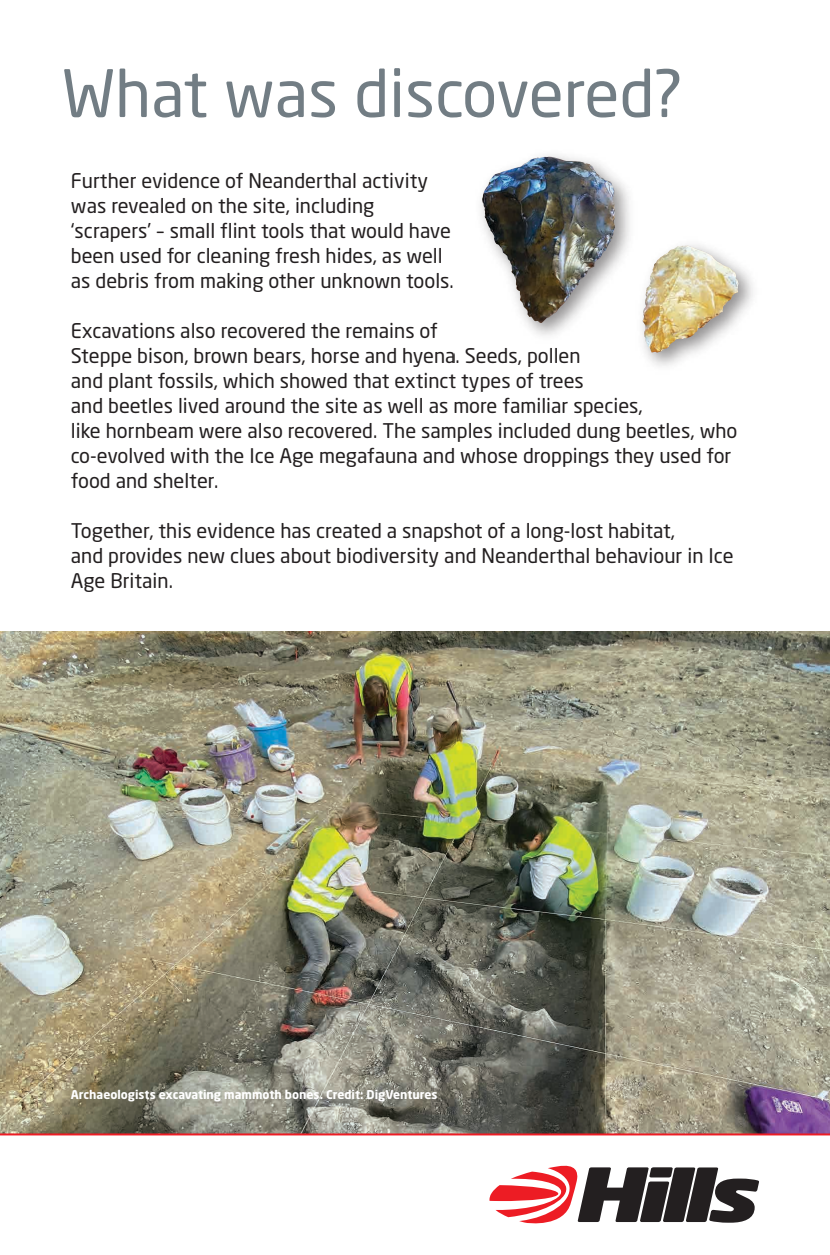
<style>
.page{position:relative;width:830px;height:1255px;background:#fff}
.page>*{position:absolute;margin:0;border:0;box-sizing:border-box;transform-origin:0 0}
.t1{font:64.5px "Neo Sans";color:#727d84}
.t2{font:20px/25px "Neo Sans";color:#231f20}
.t3{font:700 12px "Neo Sans";color:#fff}
</style>
<div class="page">
<img style="left:0;top:631px;width:829px;height:502px">
<hr style="left:0;top:1133px;width:829px;height:2px;background:#ed1c24">
<svg style="left:489px;top:1165px;width:269px;height:59px"></svg>
<img style="left:480px;top:155px;width:150px;height:181px">
<img style="left:482px;top:157px;width:131px;height:167px">
<img style="left:622px;top:223px;width:131px;height:143px">
<img style="left:642px;top:245px;width:96px;height:108px">
<h1 class="t1" style="left:62px;top:54px;width:622px">What was discovered?</h1>
<p class="t2" style="left:71px;top:168px;width:384px">Further evidence of Neanderthal activity was revealed on the site, including ‘scrapers’ – small flint tools that would have been used for cleaning fresh hides, as well as debris from making other unknown tools.</p>
<p class="t2" style="left:71px;top:318px;width:667px">Excavations also recovered the remains of<br>Steppe bison, brown bears, horse and hyena. Seeds, pollen<br>and plant fossils, which showed that extinct types of trees<br>and beetles lived around the site as well as more familiar species,<br>like hornbeam were also recovered. The samples included dung beetles, who co-evolved with the Ice Age megafauna and whose droppings they used for food and shelter.</p>
<p class="t2" style="left:71px;top:518px;width:664px">Together, this evidence has created a snapshot of a long-lost habitat,<br>and provides new clues about biodiversity and Neanderthal behaviour in Ice<br>Age Britain.</p>
<p class="t3" style="left:71px;top:1086px;width:368px">Archaeologists excavating mammoth bones. Credit: DigVentures</p>
</div>
